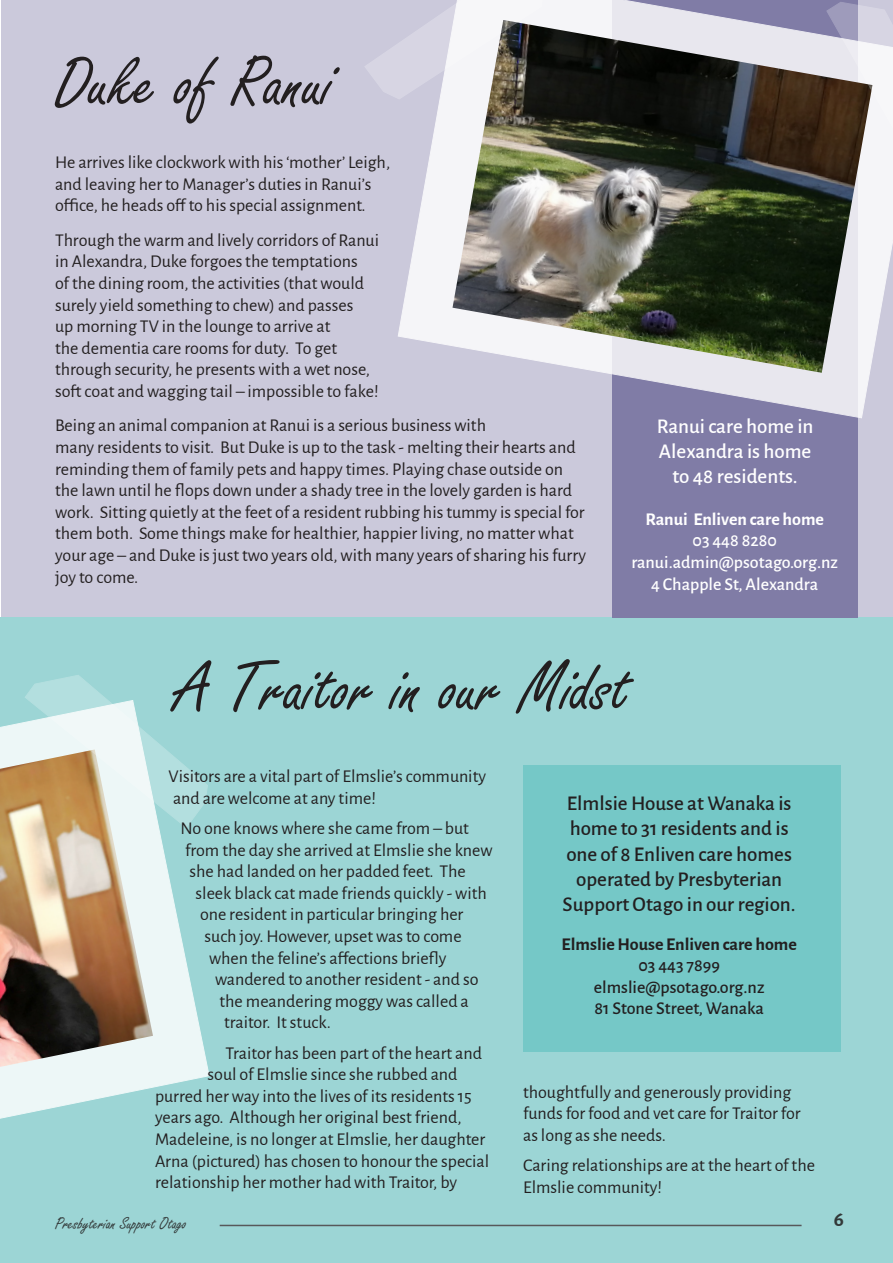
<style>
.page{position:relative;width:893px;height:1263px;background:#fff}
.page>*{position:absolute;margin:0;border:0;box-sizing:border-box;transform-origin:0 0}
.t1{font:75.45px "Freestyle Script";color:#231f20}
.t2{font:500 21px/25.2px "Alegreya Sans";color:#231f20;text-align:center}
.t3{font:500 21px/25.2px "Alegreya Sans";color:#fff;text-align:center}
.t4{font:700 21px "Alegreya Sans";color:#323838}
.t5{font:18px/21.6px "Alegreya Sans";color:#231f20}
.t6{font:500 18px/21.6px "Alegreya Sans";color:#231f20;text-align:center}
.t7{font:500 18px "Alegreya Sans";color:#fff}
.t8{font:18px "Freestyle Script";color:#323838}
.t9{font:700 18px "Alegreya Sans";color:#fff}
.s1{font-weight:700}
</style>
<div class="page">
<div style="left:1px;top:0;width:892px;height:618px;background:#cbc9db"></div>
<div style="left:0;top:618px;width:893px;height:645px;background:#9cd5d5"></div>
<div style="left:612px;top:0;width:246px;height:618px;background:#807ca6"></div>
<div style="left:523px;top:765px;width:317px;height:287px;background:#75c8c7"></div>
<hr style="left:220px;top:1225px;width:582px;height:1px;background:#57585a">
<svg style="left:398px;top:0;width:495px;height:419px"></svg>
<img style="left:452px;top:20px;width:420px;height:353px">
<svg style="left:825px;top:1px;width:68px;height:192px;background:#aba4a5"></svg>
<svg style="left:365px;top:0;width:182px;height:100px"></svg>
<svg style="left:0;top:722px;width:210px;height:397px"></svg>
<img style="left:0;top:749px;width:153px;height:318px">
<svg style="left:24px;top:675px;width:185px;height:154px"></svg>
<p class="t1" style="left:55px;top:42px;width:280px">Duke of Ranui</p>
<p class="t5" style="left:55px;top:151px;width:336px">He arrives like clockwork with his ‘mother’ Leigh, and leaving her to Manager’s duties in Ranui’s office, he heads off to his special assignment.</p>
<p class="t5" style="left:55px;top:228px;width:325px">Through the warm and lively corridors of Ranui in Alexandra, Duke forgoes the temptations<br>of the dining room, the activities (that would surely yield something to chew) and passes<br>up morning TV in the lounge to arrive at<br>the dementia care rooms for duty. To get through security, he presents with a wet nose, soft coat and wagging tail – impossible to fake!</p>
<p class="t5" style="left:55px;top:414px;width:532px">Being an animal companion at Ranui is a serious business with<br>many residents to visit. But Duke is up to the task - melting their hearts and reminding them of family pets and happy times. Playing chase outside on the lawn until he flops down under a shady tree in the lovely garden is hard work. Sitting quietly at the feet of a resident rubbing his tummy is special for them both. Some things make for healthier, happier living, no matter what your age – and Duke is just two years old, with many years of sharing his furry joy to come.</p>
<p class="t3" style="left:657px;top:412px;width:158px">Ranui care home in<br>Alexandra is home to 48 residents.</p>
<p class="t9" style="left:645px;top:506px;width:180px">Ranui Enliven care home</p>
<p class="t7" style="left:693px;top:528px;width:86px">03 448 8280</p>
<p class="t7" style="left:631px;top:549px;width:208px">ranui.admin@psotago.org.nz</p>
<p class="t7" style="left:651px;top:571px;width:169px">4 Chapple St, Alexandra</p>
<p class="t1" style="left:175px;top:647px;width:456px">A Traitor in our Midst</p>
<p class="t5" style="left:169px;top:765px;width:319px">Visitors are a vital part of Elmslie’s community and are welcome at any time!</p>
<p class="t5" style="left:181px;top:816px;width:290px">No one knows where she came from – but</p>
<p class="t5" style="left:185px;top:838px;width:309px">from the day she arrived at Elmslie she knew</p>
<p class="t5" style="left:190px;top:860px;width:278px">she had landed on her padded feet. The</p>
<p class="t5" style="left:196px;top:881px;width:293px">sleek black cat made friends quickly - with</p>
<p class="t5" style="left:200px;top:903px;width:265px">one resident in particular bringing her</p>
<p class="t5" style="left:205px;top:924px;width:259px">such joy. However, upset was to come</p>
<p class="t5" style="left:209px;top:946px;width:239px">when the feline’s affections briefly</p>
<p class="t5" style="left:215px;top:968px;width:265px">wandered to another resident - and so</p>
<p class="t5" style="left:220px;top:989px;width:251px">the meandering moggy was called a</p>
<p class="t5" style="left:224px;top:1011px;width:108px">traitor. It stuck.</p>
<p class="t5" style="left:226px;top:1041px;width:258px">Traitor has been part of the heart and</p>
<p class="t5" style="left:208px;top:1062px;width:251px">soul of Elmslie since she rubbed and</p>
<p class="t5" style="left:155px;top:1084px;width:318px">purred her way into the lives of its residents 15</p>
<p class="t5" style="left:155px;top:1106px;width:308px">years ago. Although her original best friend,</p>
<p class="t5" style="left:155px;top:1127px;width:332px">Madeleine, is no longer at Elmslie, her daughter</p>
<p class="t5" style="left:155px;top:1149px;width:336px">Arna (pictured) has chosen to honour the special</p>
<p class="t5" style="left:155px;top:1170px;width:303px">relationship her mother had with Traitor, by</p>
<p class="t8" style="left:55px;top:1214px;width:133px">Presbyterian Support Otago</p>
<p class="t2" style="left:563px;top:789px;width:235px">Elmlsie House at Wanaka is home to 31 residents and is one of 8 Enliven care homes operated by Presbyterian<br>Support Otago in our region.</p>
<p class="t6" style="left:561px;top:932px;width:237px"><span class="s1">Elmslie House Enliven care home<br></span>03 443 7899 elmslie@psotago.org.nz<br>81 Stone Street, Wanaka</p>
<p class="t5" style="left:523px;top:1080px;width:279px">thoughtfully and generously providing funds for food and vet care for Traitor for as long as she needs.</p>
<p class="t5" style="left:523px;top:1153px;width:293px">Caring relationships are at the heart of the<br>Elmslie community!</p>
<p class="t4" style="left:834px;top:1204px;width:12px">6</p>
</div>
